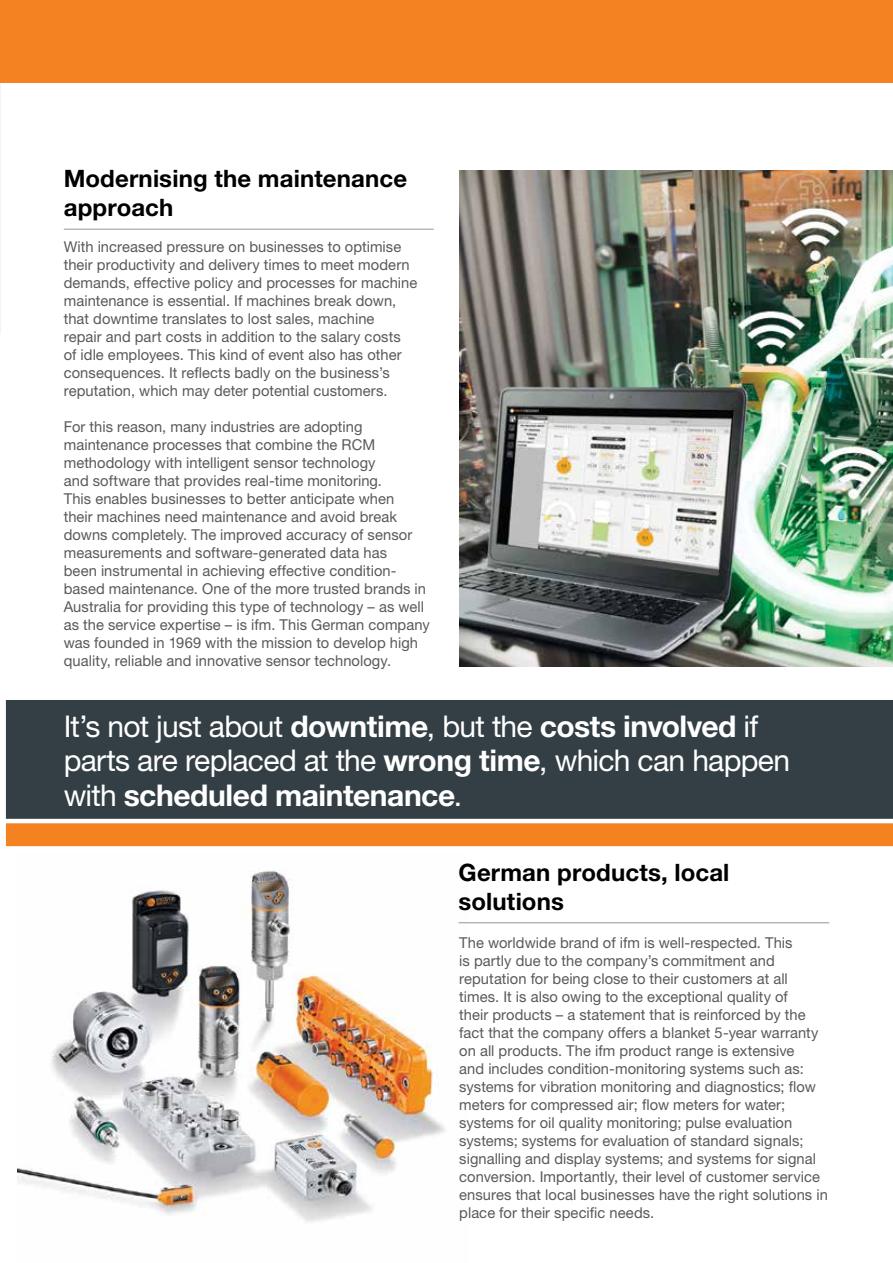
<style>
.page{position:relative;width:893px;height:1263px;background:#fff}
.page>*{position:absolute;margin:0;border:0;box-sizing:border-box;transform-origin:0 0}
.t1{font:30px/34.5px "Helvetica Neue LT Std";letter-spacing:-.025em;color:#fff}
.t2{font:700 24px/28.8px "Helvetica Neue LT Std";letter-spacing:.005em;color:#000}
.t3{font:15px/18px "Helvetica Neue LT Std";letter-spacing:.005em;color:#58595b}
.s1{font-weight:700}
</style>
<div class="page">
<img style="left:17px;top:870px;width:452px;height:352px">
<hr style="left:64px;top:229px;width:370px;height:1px;background:#939598">
<hr style="left:459px;top:922px;width:370px;height:1px;background:#939598">
<img style="left:459px;top:170px;width:434px;height:496px">
<div style="left:5px;top:700px;width:888px;height:119px;background:#333f44"></div>
<svg style="left:5px;top:823px;width:888px;height:24px;background:#f5882a"></svg>
<div style="left:0;top:0;width:893px;height:82px;background:#f58220"></div>
<h2 class="t2" style="left:64px;top:164px;width:345px">Modernising the maintenance approach</h2>
<p class="t3" style="left:64px;top:238px;width:355px">With increased pressure on businesses to optimise their productivity and delivery times to meet modern demands, effective policy and processes for machine maintenance is essential. If machines break down, that downtime translates to lost sales, machine<br>repair and part costs in addition to the salary costs<br>of idle employees. This kind of event also has other consequences. It reflects badly on the business’s reputation, which may deter potential customers.</p>
<p class="t3" style="left:64px;top:418px;width:367px">For this reason, many industries are adopting maintenance processes that combine the RCM methodology with intelligent sensor technology<br>and software that provides real-time monitoring.<br>This enables businesses to better anticipate when<br>their machines need maintenance and avoid break downs completely. The improved accuracy of sensor measurements and software-generated data has<br>been instrumental in achieving effective condition&shy;based maintenance. One of the more trusted brands in Australia for providing this type of technology – as well as the service expertise – is ifm. This German company was founded in 1969 with the mission to develop high quality, reliable and innovative sensor technology.</p>
<h1 class="t1" style="left:64px;top:708px;width:728px">It’s not just about <span class="s1">downtime</span>, but the <span class="s1">costs involved</span> if parts are replaced at the <span class="s1">wrong time</span>, which can happen with <span class="s1">scheduled maintenance</span>.</h1>
<h2 class="t2" style="left:459px;top:857px;width:272px">German products, local solutions</h2>
<p class="t3" style="left:459px;top:934px;width:370px">The worldwide brand of ifm is well-respected. This<br>is partly due to the company’s commitment and reputation for being close to their customers at all times. It is also owing to the exceptional quality of<br>their products – a statement that is reinforced by the fact that the company offers a blanket 5-year warranty on all products. The ifm product range is extensive<br>and includes condition-monitoring systems such as: systems for vibration monitoring and diagnostics; flow meters for compressed air; flow meters for water; systems for oil quality monitoring; pulse evaluation systems; systems for evaluation of standard signals; signalling and display systems; and systems for signal conversion. Importantly, their level of customer service ensures that local businesses have the right solutions in place for their specific needs.</p>
</div>
